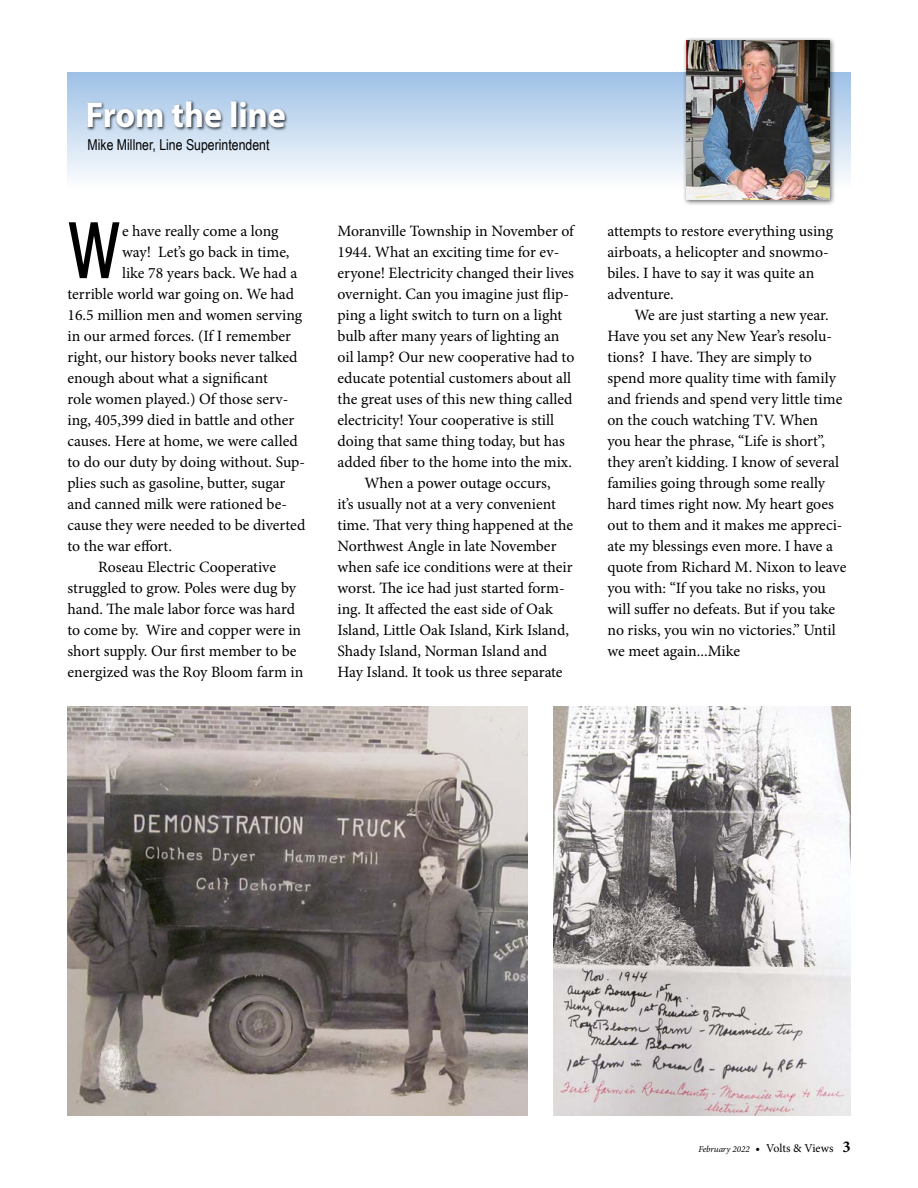
<style>
.page{position:relative;width:918px;height:1188px;background:#fff}
.page>*{position:absolute;margin:0;border:0;box-sizing:border-box;transform-origin:0 0}
.t1{font:condensed 77.85px "Trade Gothic Next LT Pro";color:#000}
.t2{font:700 36px "Myriad Pro";color:#fff;scale:.95 1}
.t3{font:15.75px/21px "Minion Pro";letter-spacing:-.005em;color:#000}
.t4{font:15px "Arial Narrow";color:#000}
.t5{font:italic 9px "Minion Pro";color:#000}
.s1{font-style:normal;font-size:12px}
.s2{font-weight:700;font-style:normal;font-size:16.5px}
</style>
<div class="page">
<div style="left:68px;top:72px;width:783px;height:117px;background:linear-gradient(to bottom,#9dc0e5,#fdfefe)"></div>
<div style="left:87px;top:100px;width:202px;height:31px;background:#000;opacity:.75"></div>
<div style="left:683px;top:37px;width:153px;height:169px;background:#000;opacity:.6"></div>
<img style="left:686px;top:40px;width:144px;height:159px">
<img style="left:68px;top:706px;width:459px;height:410px">
<img style="left:554px;top:706px;width:296px;height:410px">
<h2 class="t2" style="left:85px;top:91px;width:213px">From the line</h2>
<p class="t4" style="left:88px;top:134px;width:183px">Mike Millner, Line Superintendent</p>
<h1 class="t1" style="left:68px;top:197px;width:54px">W</h1>
<p class="t3" style="left:122px;top:221px;width:158px">e have really come a long</p>
<p class="t3" style="left:122px;top:242px;width:169px">way! Let’s go back in time,</p>
<p class="t3" style="left:122px;top:263px;width:177px">like 78 years back. We had a</p>
<p class="t3" style="left:67px;top:284px;width:228px">terrible world war going on. We had</p>
<p class="t3" style="left:67px;top:305px;width:236px">16.5 million men and women serving</p>
<p class="t3" style="left:67px;top:326px;width:225px">in our armed forces. (If I remember</p>
<p class="t3" style="left:67px;top:347px;width:232px">right, our history books never talked</p>
<p class="t3" style="left:67px;top:368px;width:202px">enough about what a significant</p>
<p class="t3" style="left:67px;top:389px;width:222px">role women played.) Of those serv-</p>
<p class="t3" style="left:67px;top:410px;width:228px">ing, 405,399 died in battle and other</p>
<p class="t3" style="left:67px;top:431px;width:232px">causes. Here at home, we were called</p>
<p class="t3" style="left:67px;top:452px;width:239px">to do our duty by doing without. Sup-</p>
<p class="t3" style="left:67px;top:473px;width:219px">plies such as gasoline, butter, sugar</p>
<p class="t3" style="left:67px;top:494px;width:221px">and canned milk were rationed be-</p>
<p class="t3" style="left:67px;top:515px;width:239px">cause they were needed to be diverted</p>
<p class="t3" style="left:67px;top:536px;width:106px">to the war effort.</p>
<p class="t3" style="left:98px;top:557px;width:180px">Roseau Electric Cooperative</p>
<p class="t3" style="left:67px;top:578px;width:230px">struggled to grow. Poles were dug by</p>
<p class="t3" style="left:67px;top:599px;width:229px">hand. The male labor force was hard</p>
<p class="t3" style="left:67px;top:620px;width:235px">to come by. Wire and copper were in</p>
<p class="t3" style="left:67px;top:641px;width:231px">short supply. Our first member to be</p>
<p class="t3" style="left:67px;top:662px;width:237px">energized was the Roy Bloom farm in</p>
<p class="t3" style="left:338px;top:221px;width:239px">Moranville Township in November of</p>
<p class="t3" style="left:338px;top:242px;width:223px">1944. What an exciting time for ev-</p>
<p class="t3" style="left:338px;top:263px;width:238px">eryone! Electricity changed their lives</p>
<p class="t3" style="left:338px;top:284px;width:233px">overnight. Can you imagine just flip-</p>
<p class="t3" style="left:338px;top:305px;width:226px">ping a light switch to turn on a light</p>
<p class="t3" style="left:338px;top:326px;width:223px">bulb after many years of lighting an</p>
<p class="t3" style="left:338px;top:347px;width:238px">oil lamp? Our new cooperative had to</p>
<p class="t3" style="left:338px;top:368px;width:235px">educate potential customers about all</p>
<p class="t3" style="left:338px;top:389px;width:237px">the great uses of this new thing called</p>
<p class="t3" style="left:338px;top:410px;width:218px">electricity! Your cooperative is still</p>
<p class="t3" style="left:338px;top:431px;width:229px">doing that same thing today, but has</p>
<p class="t3" style="left:338px;top:452px;width:236px">added fiber to the home into the mix.</p>
<p class="t3" style="left:365px;top:473px;width:188px">When a power outage occurs,</p>
<p class="t3" style="left:338px;top:494px;width:220px">it’s usually not at a very convenient</p>
<p class="t3" style="left:338px;top:515px;width:237px">time. That very thing happened at the</p>
<p class="t3" style="left:338px;top:536px;width:221px">Northwest Angle in late November</p>
<p class="t3" style="left:338px;top:557px;width:237px">when safe ice conditions were at their</p>
<p class="t3" style="left:338px;top:577px;width:229px">worst. The ice had just started form-</p>
<p class="t3" style="left:338px;top:598px;width:217px">ing. It affected the east side of Oak</p>
<p class="t3" style="left:338px;top:619px;width:233px">Island, Little Oak Island, Kirk Island,</p>
<p class="t3" style="left:338px;top:640px;width:211px">Shady Island, Norman Island and</p>
<p class="t3" style="left:338px;top:661px;width:227px">Hay Island. It took us three separate</p>
<p class="t3" style="left:607px;top:220px;width:227px">attempts to restore everything using airboats, a helicopter and snowmo&shy;biles. I have to say it was quite an adventure.</p>
<p class="t3" style="left:607px;top:304px;width:240px;text-indent:27px">We are just starting a new year.<br>Have you set any New Year’s resolu&shy;tions? I have. They are simply to spend more quality time with family and friends and spend very little time on the couch watching TV. When<br>you hear the phrase, “Life is short”, they aren’t kidding. I know of several families going through some really hard times right now. My heart goes out to them and it makes me appreci&shy;ate my blessings even more. I have a quote from Richard M. Nixon to leave you with: “If you take no risks, you will suffer no defeats. But if you take no risks, you win no victories.” Until we meet again...Mike</p>
<p class="t5" style="left:698px;top:1143px;width:154px">February 2022 <span class="s1">• Volts &amp; Views</span> <span class="s2">3</span></p>
</div>
